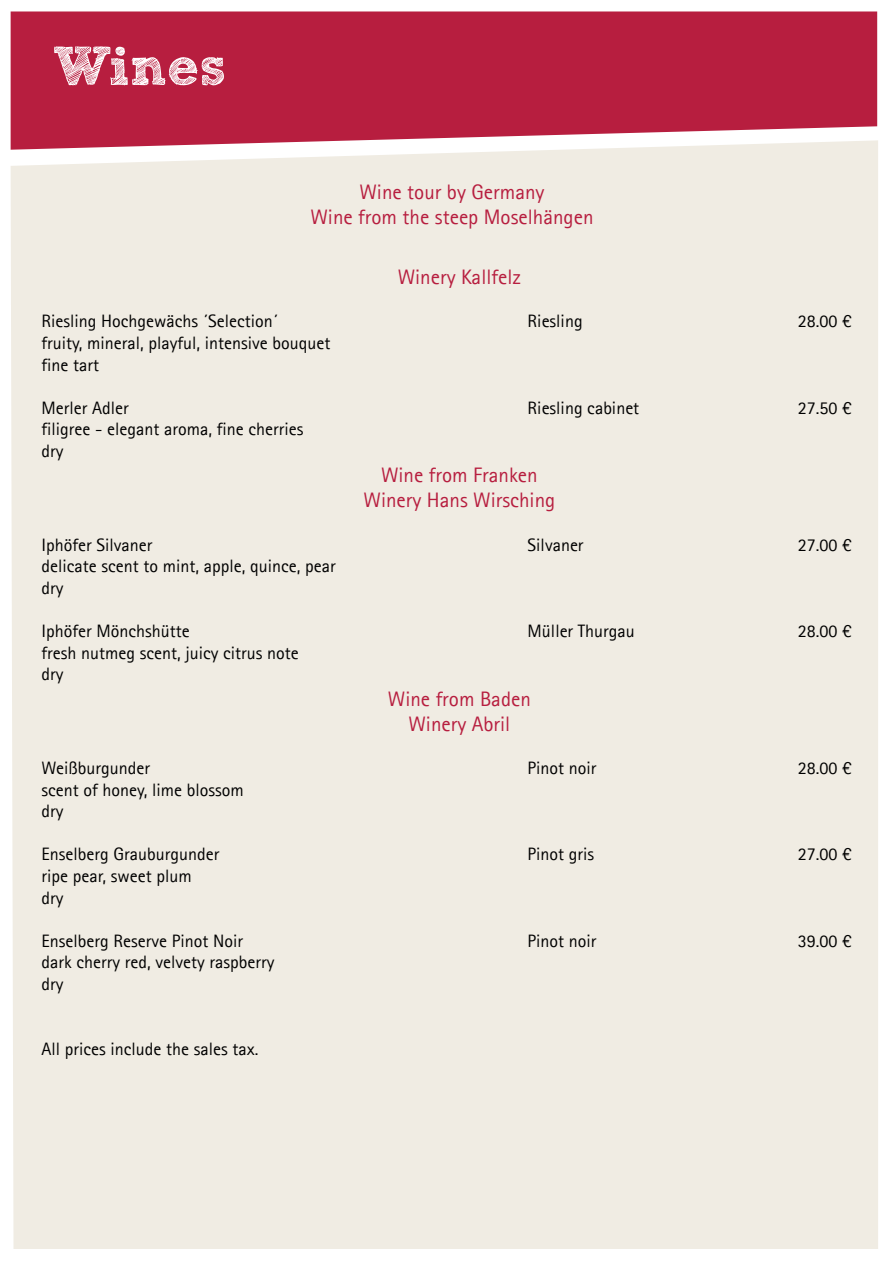
<style>
.page{position:relative;width:893px;height:1263px;background:#fff}
.page>*{position:absolute;margin:0;border:0;box-sizing:border-box;transform-origin:0 0}
.t1{font:54px "Sketch Rockwell";color:#fff}
.t2{font:21px/25.2px "Agfa Rotis Sans Serif";color:#b71e3f;text-align:center}
.t3{font:18px/21.6px "Agfa Rotis Sans Serif";color:#000}
</style>
<div class="page">
<div style="left:11px;top:11px;width:866px;height:129px;background:#b71e3f"></div>
<div style="left:11px;top:140px;width:867px;height:1109px;background:#f0ece3"></div>
<h1 class="t1" style="left:52px;top:37px;width:175px">Wines</h1>
<p class="t2" style="left:310px;top:179px;width:284px">Wine tour by Germany<br>Wine from the steep Moselhängen</p>
<p class="t2" style="left:398px;top:264px;width:125px">Winery Kallfelz</p>
<p class="t3" style="left:42px;top:310px;width:238px">Riesling Hochgewächs ´Selection´</p>
<p class="t3" style="left:528px;top:310px;width:56px">Riesling</p>
<p class="t3" style="left:798px;top:310px;width:55px">28.00 €</p>
<p class="t3" style="left:42px;top:332px;width:290px">fruity, mineral, playful, intensive bouquet fine tart</p>
<p class="t3" style="left:42px;top:397px;width:89px">Merler Adler</p>
<p class="t3" style="left:528px;top:397px;width:113px">Riesling cabinet</p>
<p class="t3" style="left:798px;top:397px;width:55px">27.50 €</p>
<p class="t3" style="left:42px;top:418px;width:263px">filigree - elegant aroma, fine cherries dry</p>
<p class="t2" style="left:364px;top:462px;width:193px">Wine from Franken<br>Winery Hans Wirsching</p>
<p class="t3" style="left:42px;top:534px;width:112px">Iphöfer Silvaner</p>
<p class="t3" style="left:528px;top:534px;width:57px">Silvaner</p>
<p class="t3" style="left:798px;top:534px;width:55px">27.00 €</p>
<p class="t3" style="left:42px;top:555px;width:296px">delicate scent to mint, apple, quince, pear dry</p>
<p class="t3" style="left:42px;top:620px;width:150px">Iphöfer Mönchshütte</p>
<p class="t3" style="left:528px;top:620px;width:109px">Müller Thurgau</p>
<p class="t3" style="left:798px;top:620px;width:55px">28.00 €</p>
<p class="t3" style="left:42px;top:642px;width:259px">fresh nutmeg scent, juicy citrus note dry</p>
<p class="t2" style="left:388px;top:686px;width:145px">Wine from Baden<br>Winery Abril</p>
<p class="t3" style="left:42px;top:757px;width:110px">Weißburgunder</p>
<p class="t3" style="left:528px;top:757px;width:70px">Pinot noir</p>
<p class="t3" style="left:798px;top:757px;width:55px">28.00 €</p>
<p class="t3" style="left:42px;top:778px;width:204px">scent of honey, lime blossom dry</p>
<p class="t3" style="left:42px;top:843px;width:179px">Enselberg Grauburgunder</p>
<p class="t3" style="left:528px;top:843px;width:68px">Pinot gris</p>
<p class="t3" style="left:798px;top:843px;width:55px">27.00 €</p>
<p class="t3" style="left:42px;top:865px;width:152px">ripe pear, sweet plum dry</p>
<p class="t3" style="left:42px;top:930px;width:203px">Enselberg Reserve Pinot Noir</p>
<p class="t3" style="left:528px;top:930px;width:70px">Pinot noir</p>
<p class="t3" style="left:798px;top:930px;width:55px">39.00 €</p>
<p class="t3" style="left:42px;top:951px;width:234px">dark cherry red, velvety raspberry dry</p>
<p class="t3" style="left:42px;top:1038px;width:218px">All prices include the sales tax.</p>
</div>
